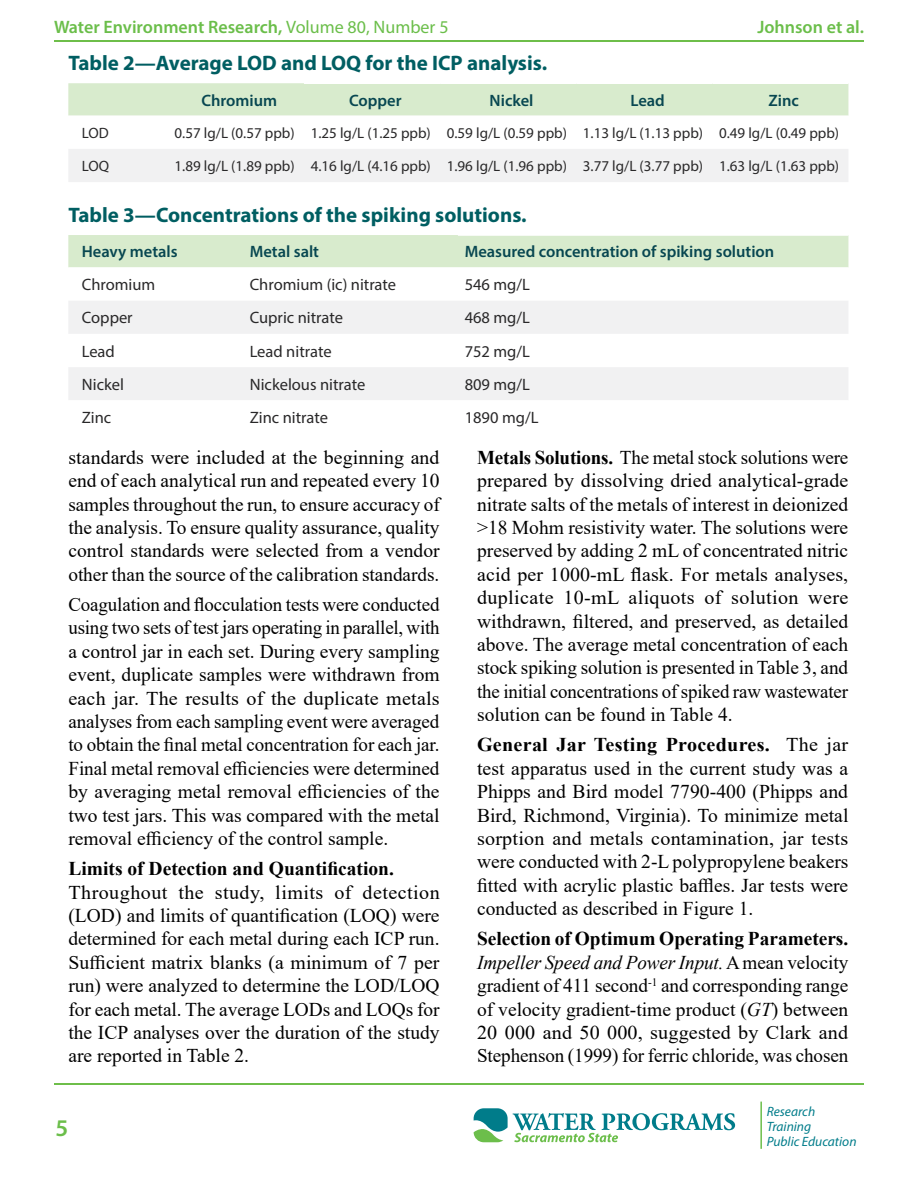
<style>
.page{position:relative;width:918px;height:1188px;background:#fff}
.page>*{position:absolute;margin:0;border:0;box-sizing:border-box;transform-origin:0 0}
.t1{font:600 24px "Myriad Pro";color:#6bbe4a}
.Table_title_h3{font:700 21px "Myriad Pro";color:#005e62}
.basic_p{font:19.5px/23.4px "Times New Roman";color:#000;text-align:justify}
.basic_p-2{font:700 19.5px "Times New Roman";color:#000}
.t2{font:600 18px "Myriad Pro";color:#6bbe4a}
.table_cells_p{font:16.5px "Myriad Pro";color:#292829}
.table_head_p{font:600 16.5px "Myriad Pro";color:#084751}
.table_cells_p-2{font:15px "Myriad Pro";color:#292829}
.t3{font:italic 13.5px/15px "Myriad Pro";color:#007c8a}
.s1{font-weight:400}
.s2{font-weight:700}
.s3{font-style:italic}
</style>
<div class="page">
<hr style="left:760px;top:1102px;width:2px;height:47px;background:#6cbe4b">
<svg style="left:474px;top:1108px;width:261px;height:34px"></svg>
<hr style="left:54px;top:1084px;width:810px;height:1px;background:#6ebe4a">
<hr style="left:54px;top:40px;width:810px;height:2px;background:#6ebe4a">
<svg style="left:68px;top:83px;width:780px;height:99px"></svg>
<hr style="left:304px;top:82px;width:136px;height:2px;background:#fff">
<hr style="left:440px;top:82px;width:136px;height:2px;background:#fff">
<hr style="left:576px;top:82px;width:136px;height:2px;background:#fff">
<hr style="left:712px;top:82px;width:136px;height:2px;background:#fff">
<div style="left:68px;top:235px;width:780px;height:32px;background:#d8ebcd"></div>
<div style="left:69px;top:301px;width:779px;height:33px;background:#f1f1f2"></div>
<div style="left:69px;top:367px;width:779px;height:33px;background:#f1f1f2"></div>
<hr style="left:458px;top:234px;width:390px;height:2px;background:#fff">
<p class="t2" style="left:54px;top:15px;width:396px">Water Environment Research, <span class="s1">Volume 80, Number 5</span></p>
<p class="t2" style="left:757px;top:15px;width:108px">Johnson et al.</p>
<h3 class="Table_title_h3" style="left:68px;top:49px;width:480px">Table 2—Average LOD and LOQ for the ICP analysis.</h3>
<p class="table_head_p" style="left:201px;top:90px;width:77px">Chromium</p>
<p class="table_head_p" style="left:349px;top:90px;width:54px">Copper</p>
<p class="table_head_p" style="left:490px;top:90px;width:45px">Nickel</p>
<p class="table_head_p" style="left:630px;top:90px;width:36px">Lead</p>
<p class="table_head_p" style="left:769px;top:90px;width:32px">Zinc</p>
<p class="table_cells_p-2" style="left:82px;top:124px;width:28px">LOD</p>
<p class="table_cells_p-2" style="left:175px;top:124px;width:122px">0.57 lg/L (0.57 ppb)</p>
<p class="table_cells_p-2" style="left:311px;top:124px;width:122px">1.25 lg/L (1.25 ppb)</p>
<p class="table_cells_p-2" style="left:447px;top:124px;width:122px">0.59 lg/L (0.59 ppb)</p>
<p class="table_cells_p-2" style="left:583px;top:124px;width:122px">1.13 lg/L (1.13 ppb)</p>
<p class="table_cells_p-2" style="left:719px;top:124px;width:122px">0.49 lg/L (0.49 ppb)</p>
<p class="table_cells_p-2" style="left:82px;top:157px;width:29px">LOQ</p>
<p class="table_cells_p-2" style="left:175px;top:157px;width:122px">1.89 lg/L (1.89 ppb)</p>
<p class="table_cells_p-2" style="left:311px;top:157px;width:122px">4.16 lg/L (4.16 ppb)</p>
<p class="table_cells_p-2" style="left:447px;top:157px;width:122px">1.96 lg/L (1.96 ppb)</p>
<p class="table_cells_p-2" style="left:583px;top:157px;width:122px">3.77 lg/L (3.77 ppb)</p>
<p class="table_cells_p-2" style="left:719px;top:157px;width:122px">1.63 lg/L (1.63 ppb)</p>
<h3 class="Table_title_h3" style="left:68px;top:201px;width:460px">Table 3—Concentrations of the spiking solutions.</h3>
<p class="table_head_p" style="left:82px;top:241px;width:97px">Heavy metals</p>
<p class="table_head_p" style="left:250px;top:241px;width:71px">Metal salt</p>
<p class="table_head_p" style="left:465px;top:241px;width:311px">Measured concentration of spiking solution</p>
<p class="table_cells_p" style="left:82px;top:275px;width:75px">Chromium</p>
<p class="table_cells_p" style="left:250px;top:275px;width:148px">Chromium (ic) nitrate</p>
<p class="table_cells_p" style="left:465px;top:275px;width:67px">546 mg/L</p>
<p class="table_cells_p" style="left:82px;top:308px;width:52px">Copper</p>
<p class="table_cells_p" style="left:250px;top:308px;width:95px">Cupric nitrate</p>
<p class="table_cells_p" style="left:465px;top:308px;width:67px">468 mg/L</p>
<p class="table_cells_p" style="left:82px;top:341px;width:35px">Lead</p>
<p class="table_cells_p" style="left:250px;top:341px;width:83px">Lead nitrate</p>
<p class="table_cells_p" style="left:465px;top:341px;width:67px">752 mg/L</p>
<p class="table_cells_p" style="left:82px;top:374px;width:44px">Nickel</p>
<p class="table_cells_p" style="left:250px;top:374px;width:117px">Nickelous nitrate</p>
<p class="table_cells_p" style="left:465px;top:374px;width:67px">809 mg/L</p>
<p class="table_cells_p" style="left:82px;top:407px;width:31px">Zinc</p>
<p class="table_cells_p" style="left:250px;top:407px;width:80px">Zinc nitrate</p>
<p class="table_cells_p" style="left:465px;top:407px;width:75px">1890 mg/L</p>
<p class="basic_p" style="left:68px;top:445px;width:373px">standards were included at the beginning and end of each analytical run and repeated every 10 samples throughout the run, to ensure accuracy of the analysis. To ensure quality assurance, quality control standards were selected from a vendor other than the source of the calibration standards.</p>
<p class="basic_p" style="left:68px;top:592px;width:373px">Coagulation and flocculation tests were conducted using two sets of test jars operating in parallel, with a control jar in each set. During every sampling event, duplicate samples were withdrawn from each jar. The results of the duplicate metals analyses from each sampling event were averaged to obtain the final metal concentration for each jar.<br>Final metal removal efficiencies were determined by averaging metal removal efficiencies of the two test jars. This was compared with the metal removal efficiency of the control sample.</p>
<p class="basic_p-2" style="left:68px;top:855px;width:327px">Limits of Detection and Quantification.</p>
<p class="basic_p" style="left:68px;top:880px;width:373px">Throughout the study, limits of detection (LOD) and limits of quantification (LOQ) were determined for each metal during each ICP run.<br>Sufficient matrix blanks (a minimum of 7 per run) were analyzed to determine the LOD/LOQ for each metal. The average LODs and LOQs for the ICP analyses over the duration of the study are reported in Table 2.</p>
<p class="t1" style="left:56px;top:1112px;width:14px">5</p>
<p class="basic_p" style="left:477px;top:445px;width:373px"><span class="s2">Metals Solutions.</span> The metal stock solutions were prepared by dissolving dried analytical-grade nitrate salts of the metals of interest in deionized &gt;18 Mohm resistivity water. The solutions were preserved by adding 2 mL of concentrated nitric acid per 1000-mL flask. For metals analyses, duplicate 10-mL aliquots of solution were withdrawn, filtered, and preserved, as detailed above. The average metal concentration of each stock spiking solution is presented in Table 3, and the initial concentrations of spiked raw wastewater solution can be found in Table 4.</p>
<p class="basic_p" style="left:477px;top:733px;width:373px"><span class="s2">General Jar Testing Procedures.</span> The jar test apparatus used in the current study was a Phipps and Bird model 7790-400 (Phipps and Bird, Richmond, Virginia). To minimize metal sorption and metals contamination, jar tests were conducted with 2-L polypropylene beakers fitted with acrylic plastic baffles. Jar tests were conducted as described in Figure 1.</p>
<p class="basic_p" style="left:477px;top:927px;width:373px"><span class="s2">Selection of Optimum Operating Parameters.<br></span><span class="s3">Impeller Speed and Power Input.</span> A mean velocity gradient of 411 second<sup>-1</sup> and corresponding range of velocity gradient-time product (<span class="s3">GT</span>) between 20 000 and 50 000, suggested by Clark and Stephenson (1999) for ferric chloride, was chosen</p>
<p class="t3" style="left:767px;top:1104px;width:91px">Research<br>Training<br>Public Education</p>
</div>
